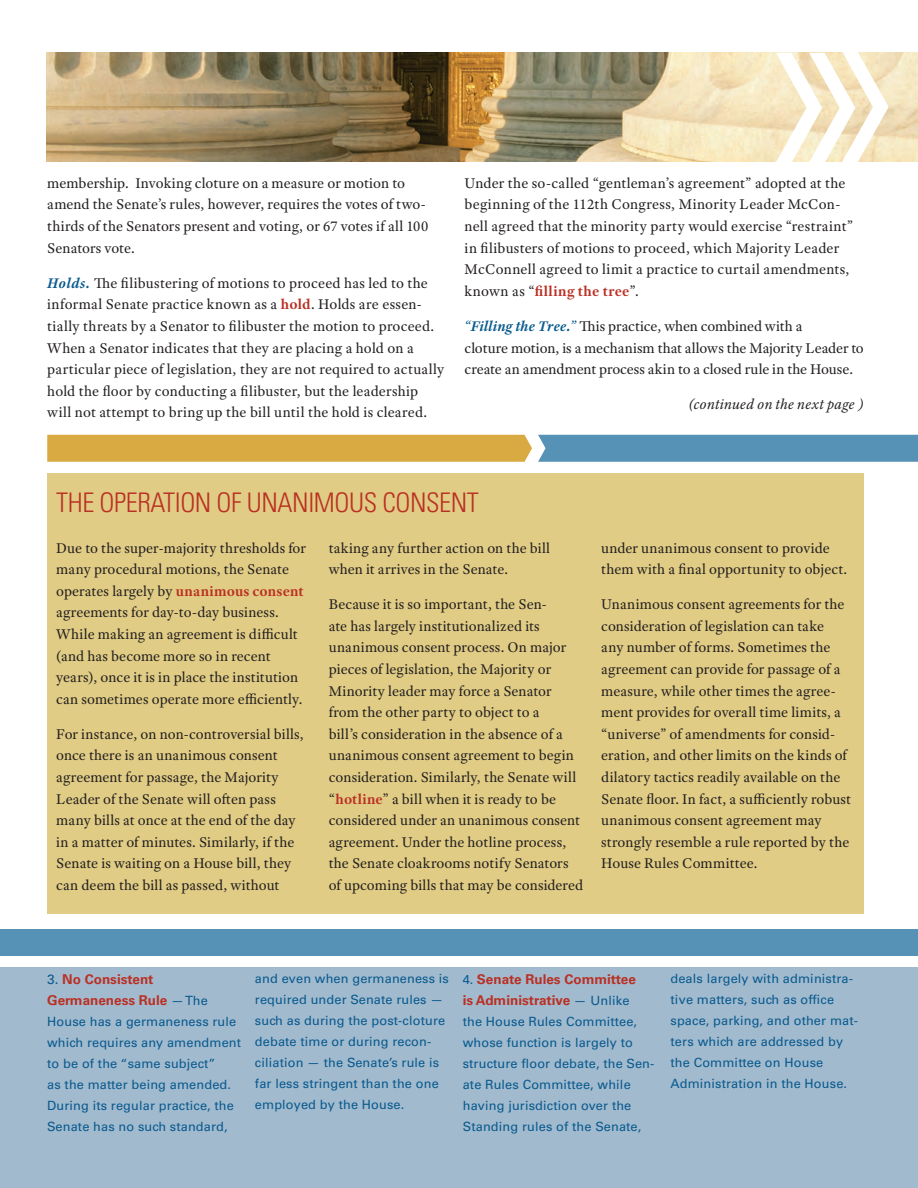
<style>
.page{position:relative;width:918px;height:1188px;background:#fff}
.page>*{position:absolute;margin:0;border:0;box-sizing:border-box;transform-origin:0 0}
.t1{font:300 condensed 27px "Univers LT Std";letter-spacing:-.015em;color:#ba3024}
.t2{font:15px/21.6px "Adobe Text Pro";letter-spacing:.01em;color:#231f20}
.t3{font:italic 15px "Adobe Text Pro";letter-spacing:.015em;color:#231f20}
.t4{font:700 13.5px/21px "Univers LT Std";color:#ba3024}
.t5{font:12.75px/21px "Univers LT Std";letter-spacing:.01em;color:#085a8e}
.s1{font-weight:700;font-style:italic;color:#085a8e}
.s2{font-weight:700;color:#ba3024}
.s3{font-weight:400;color:#085a8e}
.s4{font-weight:400;font-size:12.75px;color:#085a8e}
</style>
<div class="page">
<div style="left:0;top:968px;width:918px;height:220px;background:#a2bace"></div>
<div style="left:0;top:929px;width:918px;height:27px;background:#5692b5"></div>
<img style="left:46px;top:53px;width:872px;height:108px">
<svg style="left:775px;top:52px;width:114px;height:110px"></svg>
<div style="left:538px;top:435px;width:380px;height:27px;background:#5692b5"></div>
<div style="left:47px;top:435px;width:485px;height:27px;background:#d9aa41"></div>
<div style="left:47px;top:474px;width:817px;height:440px;background:#e0cc84"></div>
<p class="t2" style="left:47px;top:172px;width:382px">membership. Invoking cloture on a measure or motion to amend the Senate’s rules, however, requires the votes of two&shy;thirds of the Senators present and voting, or 67 votes if all 100<br>Senators vote.</p>
<p class="t2" style="left:47px;top:272px;width:399px"><span class="s1">Holds.</span> The filibustering of motions to proceed has led to the informal Senate practice known as a <span class="s2">hold</span>. Holds are essen&shy;tially threats by a Senator to filibuster the motion to proceed.<br>When a Senator indicates that they are placing a hold on a particular piece of legislation, they are not required to actually hold the floor by conducting a filibuster, but the leadership will not attempt to bring up the bill until the hold is cleared.</p>
<p class="t2" style="left:465px;top:172px;width:390px">Under the so-called “gentleman’s agreement” adopted at the beginning of the 112th Congress, Minority Leader McCon&shy;nell agreed that the minority party would exercise “restraint” in filibusters of motions to proceed, which Majority Leader McConnell agreed to limit a practice to curtail amendments, known as “<span class="s2">filling the tree</span>”.</p>
<p class="t2" style="left:465px;top:315px;width:401px"><span class="s1">“Filling the Tree.”</span> This practice, when combined with a<br>cloture motion, is a mechanism that allows the Majority Leader to create an amendment process akin to a closed rule in the House.</p>
<p class="t3" style="left:688px;top:395px;width:177px">(continued on the next page )</p>
<h1 class="t1" style="left:56px;top:486px;width:83px">THE OPERATION</h1>
<h1 class="t1" style="left:217px;top:486px;width:60px">OF UNANIMO</h1>
<h1 class="t1" style="left:349px;top:486px;width:48px">US CONSENT</h1>
<p class="t2" style="left:56px;top:537px;width:251px">Due to the super-majority thresholds for many procedural motions, the Senate operates largely by <span class="s2">unanimous consent </span>agreements for day-to-day business.<br>While making an agreement is difficult (and has become more so in recent years), once it is in place the institution can sometimes operate more efficiently.</p>
<p class="t2" style="left:56px;top:723px;width:249px">For instance, on non-controversial bills, once there is an unanimous consent agreement for passage, the Majority Leader of the Senate will often pass many bills at once at the end of the day in a matter of minutes. Similarly, if the Senate is waiting on a House bill, they can deem the bill as passed, without</p>
<p class="t2" style="left:329px;top:537px;width:223px">taking any further action on the bill when it arrives in the Senate.</p>
<p class="t2" style="left:329px;top:593px;width:256px">Because it is so important, the Sen-<br>ate has largely institutionalized its unanimous consent process. On major pieces of legislation, the Majority or Minority leader may force a Senator from the other party to object to a<br>bill’s consideration in the absence of a unanimous consent agreement to begin consideration. Similarly, the Senate will “<span class="s2">hotline</span>” a bill when it is ready to be considered under an unanimous consent agreement. Under the hotline process, the Senate cloakrooms notify Senators of upcoming bills that may be considered</p>
<p class="t2" style="left:601px;top:537px;width:247px">under unanimous consent to provide them with a final opportunity to object.</p>
<p class="t2" style="left:601px;top:593px;width:251px">Unanimous consent agreements for the consideration of legislation can take<br>any number of forms. Sometimes the agreement can provide for passage of a measure, while other times the agree&shy;ment provides for overall time limits, a “universe” of amendments for consid&shy;eration, and other limits on the kinds of dilatory tactics readily available on the Senate floor. In fact, a sufficiently robust unanimous consent agreement may strongly resemble a rule reported by the House Rules Committee.</p>
<p class="t4" style="left:47px;top:969px;width:162px"><span class="s3">3.</span> No Consistent<br>Germaneness Rule <span class="s4">— The</span></p>
<p class="t5" style="left:47px;top:1011px;width:195px">House has a germaneness rule which requires any amendment to be of the “same subject”<br>as the matter being amended.<br>During its regular practice, the<br>Senate has no such standard,</p>
<p class="t5" style="left:255px;top:968px;width:196px">and even when germaneness is required under Senate rules — such as during the post-cloture debate time or during recon&shy;ciliation — the Senate’s rule is far less stringent than the one employed by the House.</p>
<p class="t4" style="left:463px;top:969px;width:175px"><span class="s4">4.</span> Senate Rules Committee is Administrative <span class="s4">— Unlike</span></p>
<p class="t5" style="left:463px;top:1011px;width:193px">the House Rules Committee, whose function is largely to structure floor debate, the Sen&shy;ate Rules Committee, while having jurisdiction over the<br>Standing rules of the Senate,</p>
<p class="t5" style="left:670px;top:968px;width:189px">deals largely with administra&shy;tive matters, such as office space, parking, and other mat&shy;ters which are addressed by the Committee on House<br>Administration in the House.</p>
</div>
